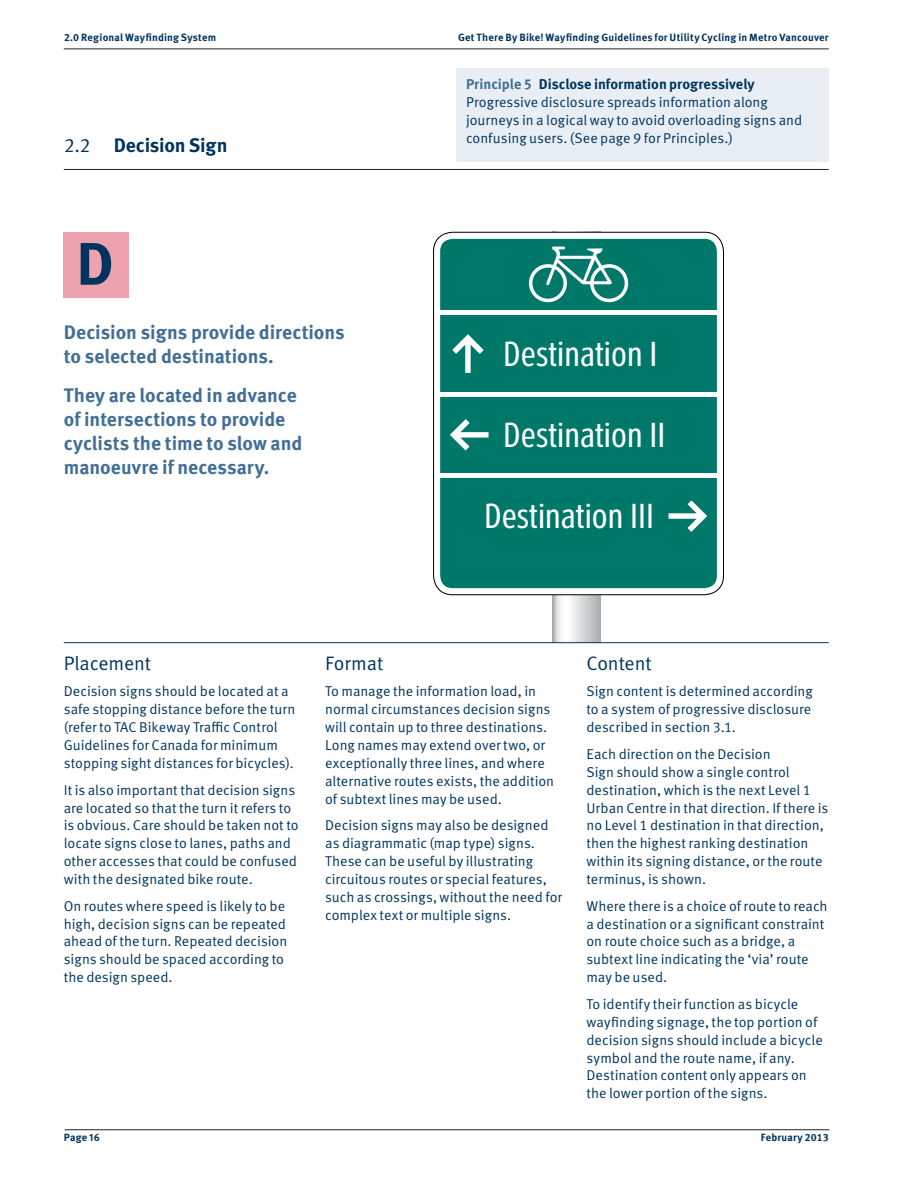
<style>
.page{position:relative;width:918px;height:1188px;background:#fff}
.page>*{position:absolute;margin:0;border:0;box-sizing:border-box;transform-origin:0 0}
._04_3_BODY_header{font:700 60px "Meta OT";color:#00345e}
.t1{font:36.3px "Clearview ADA Cond";color:#fff}
._05_1_DIAGRAM_introd{font:700 19.5px/24px "Meta OT";color:#426e95}
._02_1_PAGE_heading{font:19.5px "Meta OT Norm";letter-spacing:-.005em;color:#00345e}
._02_2_PAGE_introduct{font:700 19.5px "Meta OT";letter-spacing:-.01em;color:#00345e}
._04_1_BODY{font:14.25px/17.9px "Meta OT Norm";color:#00345e}
._04_3_BODY_header-2{font:700 14.25px "Meta OT";color:#00345e}
.t2{font:700 10.5px "Meta OT";letter-spacing:.015em;color:#00345e}
.s1{font-family:"Meta OT Norm";font-weight:400}
.s2{color:#426e95}
</style>
<div class="page">
<hr style="left:65px;top:1130px;width:764px;height:1px;background:#231f20">
<hr style="left:64px;top:169px;width:765px;height:1px;background:#231f20">
<hr style="left:64px;top:49px;width:765px;height:1px;background:#231f20">
<div style="left:64px;top:232px;width:65px;height:65px;background:#eea2af"></div>
<svg style="left:553px;top:598px;width:48px;height:44px"></svg>
<svg style="left:433px;top:232px;width:291px;height:363px;background:#21887b"></svg>
<svg style="left:529px;top:247px;width:99px;height:55px"></svg>
<hr style="left:64px;top:642px;width:765px;height:1px;background:#00345e">
<div style="left:456px;top:68px;width:373px;height:94px;background:#e8eef4"></div>
<p class="t2" style="left:64px;top:31px;width:154px">2.0 Regional Wayfinding System</p>
<p class="_02_2_PAGE_introduct" style="left:64px;top:133px;width:165px"><span class="s1">2.2</span> Decision Sign</p>
<p class="_04_3_BODY_header" style="left:76px;top:228px;width:39px">D</p>
<p class="_05_1_DIAGRAM_introd" style="left:64px;top:321px;width:282px">Decision signs provide directions to selected destinations.</p>
<p class="_05_1_DIAGRAM_introd" style="left:64px;top:384px;width:240px">They are located in advance of intersections to provide cyclists the time to slow and manoeuvre if necessary.</p>
<p class="t2" style="left:458px;top:31px;width:372px">Get There By Bike! Wayfinding Guidelines for Utility Cycling in Metro Vancouver</p>
<p class="_04_3_BODY_header-2" style="left:466px;top:76px;width:290px"><span class="s2">Principle 5</span> Disclose information progressively</p>
<p class="_04_1_BODY" style="left:466px;top:94px;width:338px">Progressive disclosure spreads information along journeys in a logical way to avoid overloading signs and confusing users. (See page 9 for Principles.)</p>
<p class="t1" style="left:503px;top:332px;width:156px">Destination I</p>
<p class="t1" style="left:503px;top:413px;width:163px">Destination II</p>
<p class="t1" style="left:484px;top:494px;width:171px">Destination III</p>
<p class="_02_1_PAGE_heading" style="left:64px;top:652px;width:89px">Placement</p>
<p class="_04_1_BODY" style="left:64px;top:683px;width:233px">Decision signs should be located at a safe stopping distance before the turn (refer to TAC Bikeway Traffic Control Guidelines for Canada for minimum stopping sight distances for bicycles).</p>
<p class="_04_1_BODY" style="left:64px;top:781px;width:236px">It is also important that decision signs are located so that the turn it refers to is obvious. Care should be taken not to locate signs close to lanes, paths and other accesses that could be confused with the designated bike route.</p>
<p class="_04_1_BODY" style="left:64px;top:897px;width:225px">On routes where speed is likely to be high, decision signs can be repeated ahead of the turn. Repeated decision signs should be spaced according to the design speed.</p>
<p class="_02_1_PAGE_heading" style="left:325px;top:652px;width:60px">Format</p>
<p class="_04_1_BODY" style="left:325px;top:683px;width:231px">To manage the information load, in normal circumstances decision signs will contain up to three destinations.<br>Long names may extend over two, or exceptionally three lines, and where alternative routes exists, the addition of subtext lines may be used.</p>
<p class="_04_1_BODY" style="left:325px;top:817px;width:239px">Decision signs may also be designed as diagrammatic (map type) signs.<br>These can be useful by illustrating circuitous routes or special features, such as crossings, without the need for complex text or multiple signs.</p>
<p class="_02_1_PAGE_heading" style="left:586px;top:652px;width:67px">Content</p>
<p class="_04_1_BODY" style="left:586px;top:683px;width:228px;text-align:justify">Sign content is determined according to a system of progressive disclosure described in section 3.1.</p>
<p class="_04_1_BODY" style="left:586px;top:745px;width:243px">Each direction on the Decision<br>Sign should show a single control destination, which is the next Level 1<br>Urban Centre in that direction. If there is no Level 1 destination in that direction, then the highest ranking destination within its signing distance, or the route terminus, is shown.</p>
<p class="_04_1_BODY" style="left:586px;top:897px;width:243px">Where there is a choice of route to reach a destination or a significant constraint on route choice such as a bridge, a subtext line indicating the ‘via’ route may be used.</p>
<p class="_04_1_BODY" style="left:586px;top:995px;width:238px">To identify their function as bicycle wayfinding signage, the top portion of decision signs should include a bicycle symbol and the route name, if any.<br>Destination content only appears on the lower portion of the signs.</p>
<p class="t2" style="left:64px;top:1131px;width:38px">Page 16</p>
<p class="t2" style="left:761px;top:1131px;width:69px">February 2013</p>
</div>
